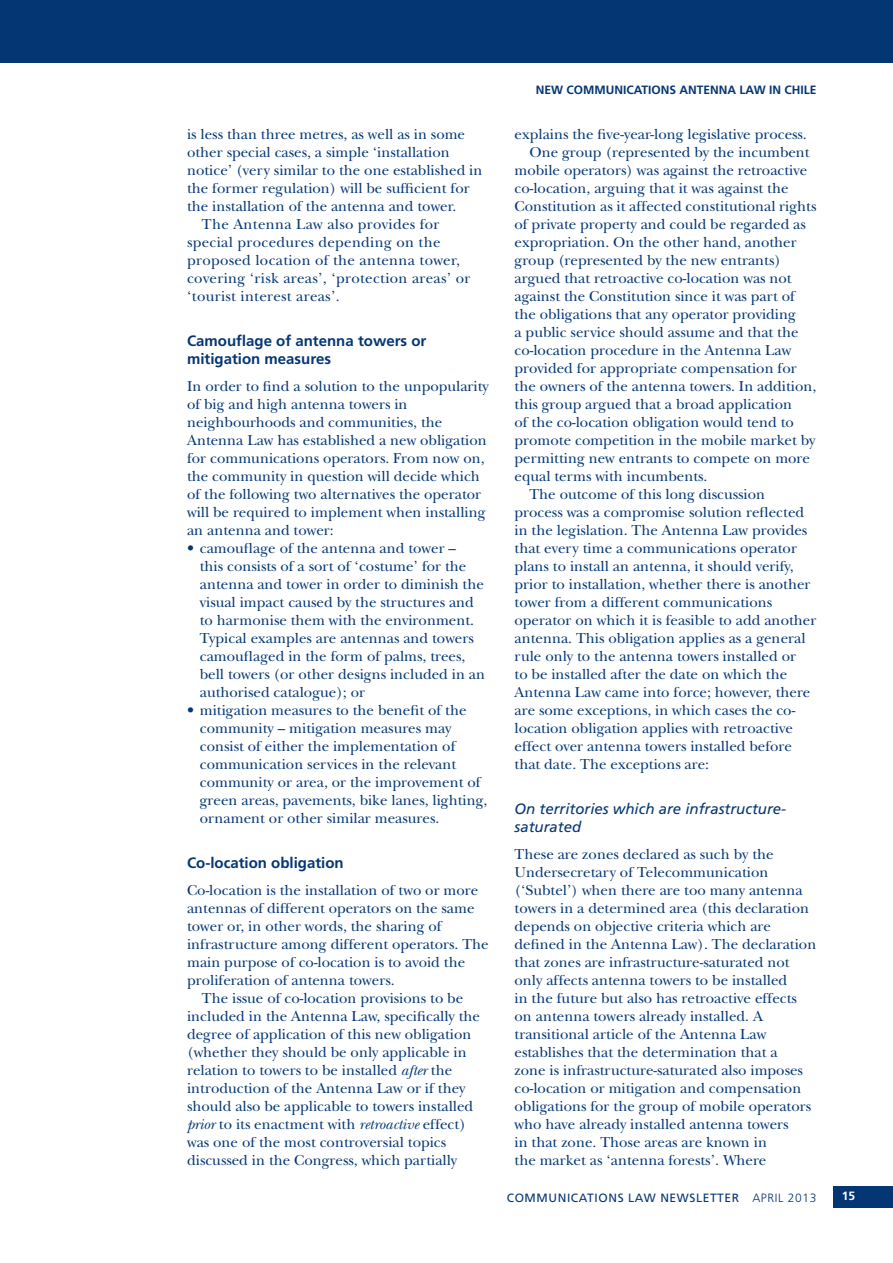
<style>
.page{position:relative;width:893px;height:1263px;background:#fff}
.page>*{position:absolute;margin:0;border:0;box-sizing:border-box;transform-origin:0 0}
.t1{font:15px/18px "New Baskerville";color:#043673}
.t2{font:15px "New Baskerville";letter-spacing:.02em;color:#043673}
.t3{font:700 15px/18px "Frutiger";color:#043673}
.t4{font:italic 15px/18px "Frutiger";color:#043673}
.t5{font:12px "Frutiger";letter-spacing:.05em;color:#043673}
.t6{font:700 12px "Frutiger";color:#043673}
.t7{font:700 12px "Frutiger";color:#fff}
.s1{font-style:italic}
.s2{font-weight:300}
</style>
<div class="page">
<div style="left:833px;top:1186px;width:60px;height:22px;background:#043673"></div>
<div style="left:0;top:0;width:893px;height:63px;background:#043673"></div>
<p class="t1" style="left:187px;top:125px;width:280px">is less than three metres, as well as in some</p>
<p class="t1" style="left:187px;top:143px;width:264px">other special cases, a simple ‘installation</p>
<p class="t1" style="left:187px;top:161px;width:297px">notice’ (very similar to the one established in</p>
<p class="t1" style="left:187px;top:179px;width:284px">the former regulation) will be sufficient for</p>
<p class="t1" style="left:187px;top:197px;width:271px">the installation of the antenna and tower.</p>
<p class="t2" style="left:202px;top:215px;width:239px">The Antenna Law also provides for</p>
<p class="t2" style="left:187px;top:233px;width:255px">special procedures depending on the</p>
<p class="t2" style="left:187px;top:251px;width:274px">proposed location of the antenna tower,</p>
<p class="t2" style="left:187px;top:269px;width:285px">covering ‘risk areas’, ‘protection areas’ or</p>
<p class="t2" style="left:187px;top:287px;width:154px">‘tourist interest areas’.</p>
<p class="t3" style="left:187px;top:332px;width:241px">Camouflage of antenna towers or mitigation measures</p>
<p class="t1" style="left:187px;top:377px;width:303px">In order to find a solution to the unpopularity of big and high antenna towers in neighbourhoods and communities, the Antenna Law has established a new obligation for communications operators. From now on, the community in question will decide which of the following two alternatives the operator will be required to implement when installing an antenna and tower:</p>
<p class="t1" style="left:200px;top:539px;width:287px;text-indent:-13px">• camouflage of the antenna and tower –<br>this consists of a sort of ‘costume’ for the antenna and tower in order to diminish the visual impact caused by the structures and to harmonise them with the environment.<br>Typical examples are antennas and towers camouflaged in the form of palms, trees, bell towers (or other designs included in an authorised catalogue); or</p>
<p class="t1" style="left:200px;top:701px;width:289px;text-indent:-13px">• mitigation measures to the benefit of the community – mitigation measures may consist of either the implementation of communication services in the relevant community or area, or the improvement of green areas, pavements, bike lanes, lighting, ornament or other similar measures.</p>
<p class="t3" style="left:187px;top:853px;width:158px">Co-location obligation</p>
<p class="t1" style="left:187px;top:881px;width:293px">Co-location is the installation of two or more</p>
<p class="t1" style="left:187px;top:899px;width:289px">antennas of different operators on the same</p>
<p class="t1" style="left:187px;top:917px;width:256px">tower or, in other words, the sharing of</p>
<p class="t1" style="left:187px;top:935px;width:303px">infrastructure among different operators. The</p>
<p class="t1" style="left:187px;top:953px;width:280px">main purpose of co-location is to avoid the</p>
<p class="t1" style="left:187px;top:971px;width:209px">proliferation of antenna towers.</p>
<p class="t1" style="left:202px;top:989px;width:263px">The issue of co-location provisions to be</p>
<p class="t1" style="left:187px;top:1007px;width:294px">included in the Antenna Law, specifically the</p>
<p class="t1" style="left:187px;top:1025px;width:286px">degree of application of this new obligation</p>
<p class="t1" style="left:187px;top:1043px;width:281px">(whether they should be only applicable in</p>
<p class="t1" style="left:187px;top:1061px;width:267px">relation to towers to be installed <span class="s1">after</span> the</p>
<p class="t1" style="left:187px;top:1079px;width:280px">introduction of the Antenna Law or if they</p>
<p class="t1" style="left:187px;top:1097px;width:288px">should also be applicable to towers installed</p>
<p class="t1" style="left:187px;top:1115px;width:280px"><span class="s1">prior</span> to its enactment with <span class="s1">retroactive</span> effect)</p>
<p class="t1" style="left:187px;top:1133px;width:261px">was one of the most controversial topics</p>
<p class="t1" style="left:187px;top:1151px;width:272px">discussed in the Congress, which partially</p>
<p class="t6" style="left:536px;top:83px;width:10px">New</p>
<p class="t6" style="left:566px;top:83px;width:28px">commu</p>
<p class="t6" style="left:614px;top:83px;width:202px">nications antenna law in Chile</p>
<p class="t1" style="left:514px;top:125px;width:294px">explains the five-year-long legislative process.</p>
<p class="t1" style="left:529px;top:143px;width:282px">One group (represented by the incumbent</p>
<p class="t1" style="left:514px;top:161px;width:294px">mobile operators) was against the retroactive</p>
<p class="t1" style="left:514px;top:179px;width:276px">co-location, arguing that it was against the</p>
<p class="t1" style="left:514px;top:197px;width:303px">Constitution as it affected constitutional rights</p>
<p class="t1" style="left:514px;top:215px;width:293px">of private property and could be regarded as</p>
<p class="t1" style="left:514px;top:233px;width:284px">expropriation. On the other hand, another</p>
<p class="t1" style="left:514px;top:251px;width:268px">group (represented by the new entrants)</p>
<p class="t1" style="left:514px;top:269px;width:279px">argued that retroactive co-location was not</p>
<p class="t1" style="left:514px;top:287px;width:282px">against the Constitution since it was part of</p>
<p class="t1" style="left:514px;top:305px;width:283px">the obligations that any operator providing</p>
<p class="t1" style="left:514px;top:323px;width:285px">a public service should assume and that the</p>
<p class="t1" style="left:514px;top:341px;width:278px">co-location procedure in the Antenna Law</p>
<p class="t1" style="left:514px;top:359px;width:284px">provided for appropriate compensation for</p>
<p class="t1" style="left:514px;top:377px;width:303px">the owners of the antenna towers. In addition,</p>
<p class="t1" style="left:514px;top:395px;width:279px">this group argued that a broad application</p>
<p class="t1" style="left:514px;top:413px;width:281px">of the co-location obligation would tend to</p>
<p class="t1" style="left:514px;top:431px;width:302px">promote competition in the mobile market by</p>
<p class="t1" style="left:514px;top:449px;width:297px">permitting new entrants to compete on more</p>
<p class="t1" style="left:514px;top:467px;width:194px">equal terms with incumbents.</p>
<p class="t1" style="left:529px;top:485px;width:237px">The outcome of this long discussion</p>
<p class="t1" style="left:514px;top:503px;width:291px">process was a compromise solution reflected</p>
<p class="t1" style="left:514px;top:521px;width:294px">in the legislation. The Antenna Law provides</p>
<p class="t1" style="left:514px;top:539px;width:284px">that every time a communications operator</p>
<p class="t1" style="left:514px;top:557px;width:281px">plans to install an antenna, it should verify,</p>
<p class="t1" style="left:514px;top:575px;width:298px">prior to installation, whether there is another</p>
<p class="t1" style="left:514px;top:593px;width:259px">tower from a different communications</p>
<p class="t1" style="left:514px;top:611px;width:303px">operator on which it is feasible to add another</p>
<p class="t1" style="left:514px;top:629px;width:292px">antenna. This obligation applies as a general</p>
<p class="t1" style="left:514px;top:647px;width:283px">rule only to the antenna towers installed or</p>
<p class="t1" style="left:514px;top:665px;width:274px">to be installed after the date on which the</p>
<p class="t1" style="left:514px;top:683px;width:297px">Antenna Law came into force; however, there</p>
<p class="t1" style="left:514px;top:701px;width:282px">are some exceptions, in which cases the co-</p>
<p class="t1" style="left:514px;top:719px;width:280px">location obligation applies with retroactive</p>
<p class="t1" style="left:514px;top:737px;width:279px">effect over antenna towers installed before</p>
<p class="t1" style="left:514px;top:755px;width:196px">that date. The exceptions are:</p>
<p class="t4" style="left:514px;top:800px;width:273px">On territories which are infrastructure&shy;saturated</p>
<p class="t1" style="left:514px;top:845px;width:303px">These are zones declared as such by the Undersecretary of Telecommunication (‘Subtel’) when there are too many antenna towers in a determined area (this declaration depends on objective criteria which are defined in the Antenna Law). The declaration that zones are infrastructure-saturated not only affects antenna towers to be installed<br>in the future but also has retroactive effects on antenna towers already installed. A transitional article of the Antenna Law establishes that the determination that a<br>zone is infrastructure-saturated also imposes co-location or mitigation and compensation obligations for the group of mobile operators who have already installed antenna towers<br>in that zone. Those areas are known in<br>the market as ‘antenna forests’. Where</p>
<p class="t5" style="left:507px;top:1190px;width:311px">COMMUNICATIONS LAW NEWSLETTER <span class="s2">APRIL 2013</span></p>
<p class="t7" style="left:842px;top:1189px;width:15px">15</p>
</div>
